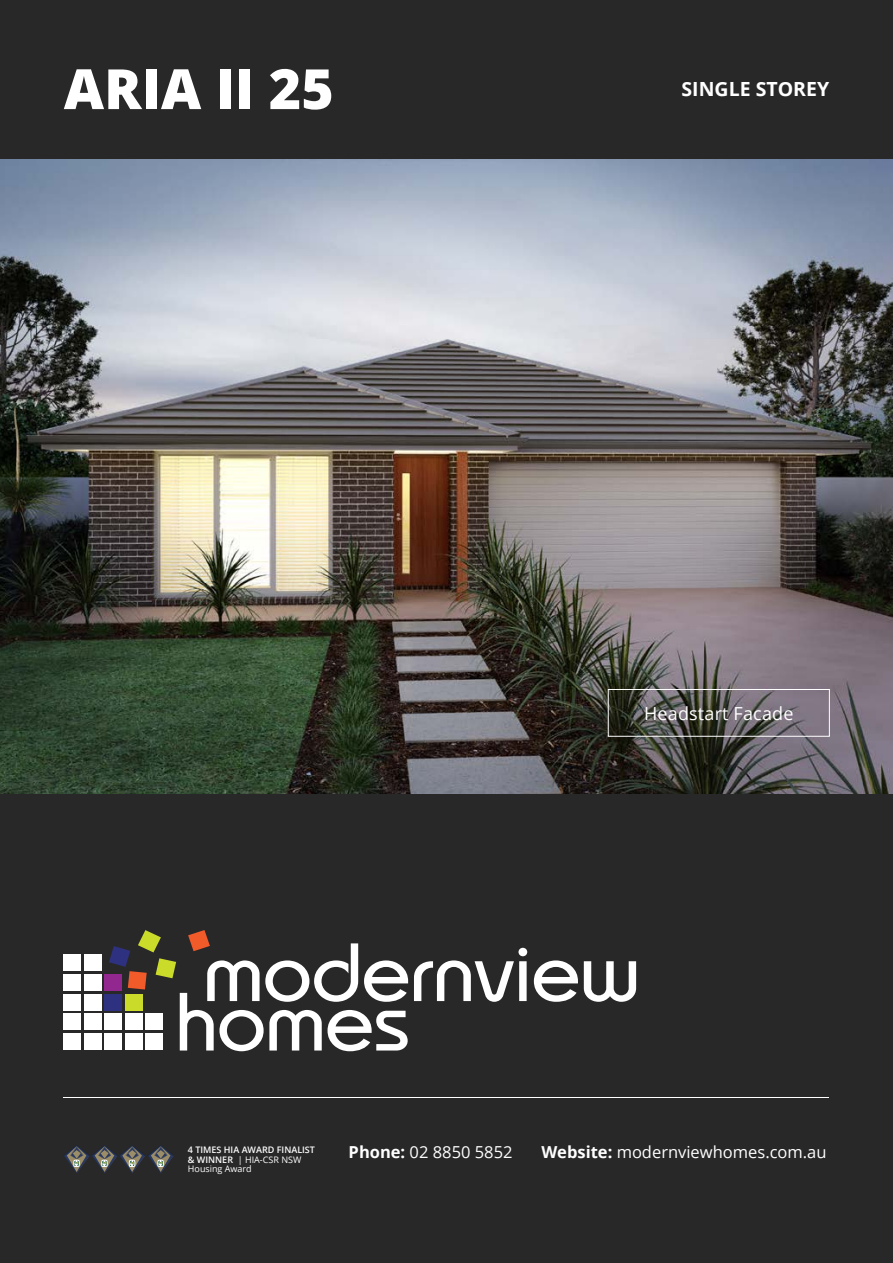
<style>
.page{position:relative;width:893px;height:1263px;background:#fff}
.page>*{position:absolute;margin:0;border:0;box-sizing:border-box;transform-origin:0 0}
.t1{font:800 55.5px "Open Sans";color:#fff}
.t2{font:700 19.5px "Open Sans";color:#fff}
.t3{font:18px "Open Sans";letter-spacing:.01em;color:#fff}
.t4{font:16.5px "Open Sans";color:#fff}
.t5{font:600 9px/9.8px "Open Sans";color:#fff}
.s1{font-weight:400}
.s2{font-weight:700}
</style>
<div class="page">
<div style="left:0;top:0;width:893px;height:159px;background:#292829"></div>
<div style="left:0;top:793px;width:893px;height:470px;background:#292829"></div>
<img style="left:0;top:159px;width:893px;height:634px">
<div style="left:64px;top:1033px;width:17px;height:17px;background:#fff"></div>
<div style="left:84px;top:1033px;width:17px;height:17px;background:#fff"></div>
<div style="left:105px;top:1033px;width:17px;height:17px;background:#fff"></div>
<div style="left:64px;top:1013px;width:17px;height:17px;background:#fff"></div>
<div style="left:84px;top:1013px;width:17px;height:17px;background:#fff"></div>
<div style="left:105px;top:1013px;width:17px;height:17px;background:#fff"></div>
<div style="left:64px;top:994px;width:17px;height:16px;background:#fff"></div>
<div style="left:84px;top:994px;width:17px;height:16px;background:#fff"></div>
<div style="left:105px;top:994px;width:17px;height:16px;background:#2d317f"></div>
<div style="left:64px;top:974px;width:17px;height:17px;background:#fff"></div>
<div style="left:84px;top:974px;width:17px;height:17px;background:#fff"></div>
<div style="left:105px;top:974px;width:17px;height:17px;background:#92278f"></div>
<div style="left:64px;top:954px;width:17px;height:17px;background:#fff"></div>
<div style="left:84px;top:954px;width:17px;height:17px;background:#fff"></div>
<svg style="left:584px;top:961px;width:52px;height:41px"></svg>
<svg style="left:109px;top:930px;width:469px;height:121px"></svg>
<hr style="left:64px;top:1097px;width:765px;height:1px;background:#fff">
<svg style="left:64px;top:1145px;width:110px;height:28px"></svg>
<div style="left:608px;top:689px;width:222px;height:48px;border:1px solid #fff"></div>
<h1 class="t1" style="left:64px;top:47px;width:272px">ARIA II 25</h1>
<h2 class="t2" style="left:681px;top:75px;width:149px">SINGLE STOREY</h2>
<h3 class="t3" style="left:644px;top:701px;width:151px">Headstart Facade</h3>
<p class="t5" style="left:188px;top:1144px;width:129px">4 TIMES HIA AWARD FINALIST &amp; WINNER <span class="s1">| HIA-CSR NSW<br>Housing Award</span></p>
<h3 class="t4" style="left:349px;top:1141px;width:165px"><span class="s2">Phone:</span> 02 8850 5852</h3>
<h3 class="t4" style="left:541px;top:1141px;width:287px"><span class="s2">Website:</span> modernviewhomes.com.au</h3>
</div>
